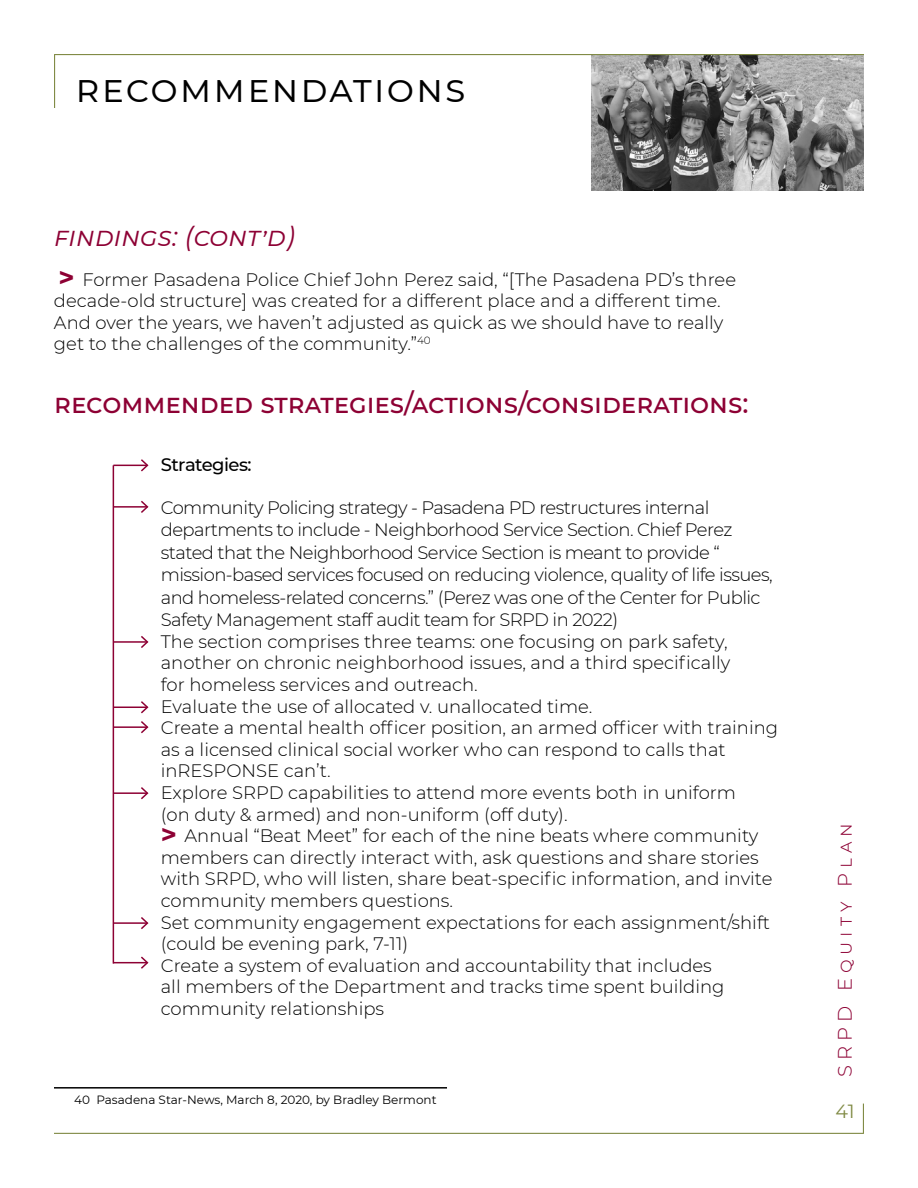
<style>
.page{position:relative;width:918px;height:1188px;background:#fff}
.page>*{position:absolute;margin:0;border:0;box-sizing:border-box;transform-origin:0 0}
.t1{font:39px "Montserrat";color:#000}
.t2{font:500 27px "Montserrat";letter-spacing:.04em;color:#8d0134}
.t3{font:italic 27px "Montserrat";color:#8d0134}
.t4{font:300 19.5px "Montserrat";letter-spacing:.255em;color:#8d0134}
.t5{font:19.05px "Montserrat";color:#818b46}
.t6{font:300 18px/21.8px "Montserrat";color:#000}
.t7{font:500 18px "Montserrat";letter-spacing:-.03em;color:#000}
.t8{font:12px "Montserrat";color:#000}
.s1{font-weight:700;font-size:27px;color:#8d0134}
</style>
<div class="page">
<hr style="left:54px;top:54px;width:1px;height:54px;background:#818b46">
<hr style="left:863px;top:1104px;width:1px;height:30px;background:#818b46">
<hr style="left:54px;top:1133px;width:809px;height:1px;background:#818b46">
<img style="left:592px;top:55px;width:271px;height:135px">
<hr style="left:54px;top:1087px;width:393px;height:2px;background:#000">
<hr style="left:113px;top:465px;width:1px;height:499px;background:#8d0134">
<hr style="left:113px;top:465px;width:34px;height:1px;background:#8d0134">
<svg style="left:139px;top:459px;width:10px;height:13px"></svg>
<hr style="left:113px;top:506px;width:34px;height:2px;background:#8d0134">
<svg style="left:139px;top:500px;width:10px;height:13px"></svg>
<hr style="left:113px;top:641px;width:34px;height:2px;background:#8d0134">
<svg style="left:139px;top:636px;width:10px;height:12px"></svg>
<hr style="left:113px;top:707px;width:34px;height:1px;background:#8d0134">
<hr style="left:113px;top:726px;width:34px;height:2px;background:#8d0134">
<svg style="left:139px;top:701px;width:10px;height:33px"></svg>
<hr style="left:113px;top:792px;width:34px;height:2px;background:#8d0134">
<svg style="left:139px;top:787px;width:10px;height:13px"></svg>
<hr style="left:113px;top:922px;width:34px;height:2px;background:#8d0134">
<svg style="left:139px;top:917px;width:10px;height:13px"></svg>
<hr style="left:113px;top:962px;width:34px;height:1px;background:#8d0134">
<svg style="left:139px;top:956px;width:10px;height:13px"></svg>
<hr style="left:55px;top:54px;width:809px;height:1px;background:#818b46">
<h1 class="t1" style="left:76px;top:61px;width:392px">recommendations</h1>
<h2 class="t3" style="left:54px;top:218px;width:242px">findings: (cont’d)</h2>
<p class="t6" style="left:54px;top:268px;width:684px"><span class="s1">&gt;</span> Former Pasadena Police Chief John Perez said, “[The Pasadena PD’s three decade-old structure] was created for a different place and a different time.<br>And over the years, we haven’t adjusted as quick as we should have to really get to the challenges of the community.”<sup>40</sup></p>
<h2 class="t2" style="left:54px;top:384px;width:696px">recommended strategies/actions/considerations:</h2>
<p class="t7" style="left:161px;top:452px;width:92px">Strategies:</p>
<p class="t6" style="left:161px;top:496px;width:619px">Community Policing strategy - Pasadena PD restructures internal departments to include - Neighborhood Service Section. Chief Perez stated that the Neighborhood Service Section is meant to provide “ mission-based services focused on reducing violence, quality of life issues, and homeless-related concerns.” (Perez was one of the Center for Public Safety Management staff audit team for SRPD in 2022)<br>The section comprises three teams: one focusing on park safety, another on chronic neighborhood issues, and a third specifically<br>for homeless services and outreach.<br>Evaluate the use of allocated v. unallocated time.<br>Create a mental health officer position, an armed officer with training as a licensed clinical social worker who can respond to calls that inRESPONSE can’t.<br>Explore SRPD capabilities to attend more events both in uniform<br>(on duty &amp; armed) and non-uniform (off duty).<br><span class="s1">&gt;</span> Annual “Beat Meet” for each of the nine beats where community members can directly interact with, ask questions and share stories with SRPD, who will listen, share beat-specific information, and invite community members questions.<br>Set community engagement expectations for each assignment/shift (could be evening park, 7-11)<br>Create a system of evaluation and accountability that includes<br>all members of the Department and tracks time spent building community relationships</p>
<p class="t8" style="left:74px;top:1091px;width:364px">40 Pasadena Star-N ews, M arch 8, 2020, by Bradley Bermont</p>
<p class="t4" style="left:832px;top:1077px;width:255px;rotate:-90deg">SRPD Equity Plan</p>
<p class="t5" style="left:836px;top:1098px;width:20px">41</p>
</div>
